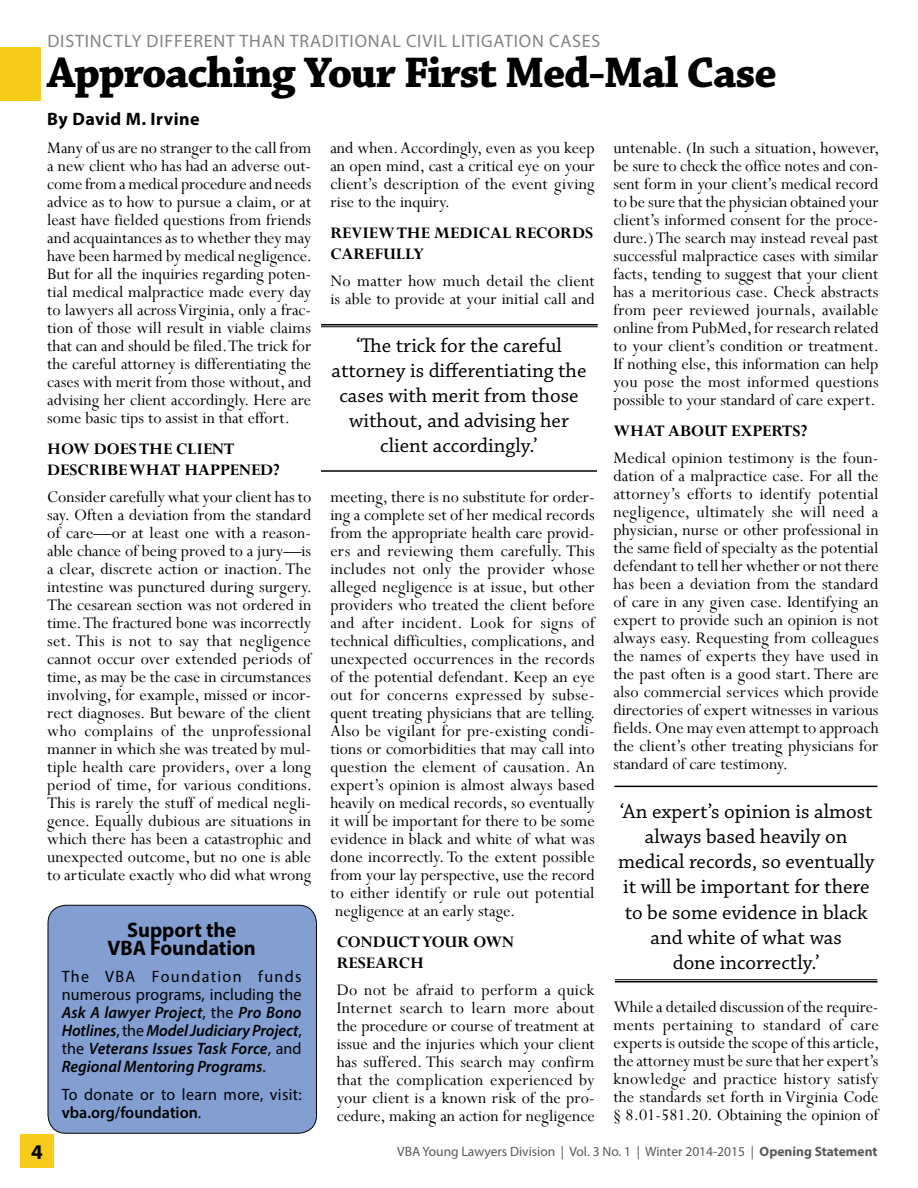
<style>
.page{position:relative;width:918px;height:1188px;background:#fff}
.page>*{position:absolute;margin:0;border:0;box-sizing:border-box;transform-origin:0 0}
.Article_Title{font:700 45px "Chaparral Pro";letter-spacing:-.03em;color:#000}
.Pull_quote{font:21px/25.2px "Chaparral Pro";color:#000;text-align:center}
.PSA_Heading{font:700 21px/18.5px "Myriad Pro";color:#000;text-align:center}
.Article_Body{font:18px/18px "Perpetua";color:#000;text-align:justify}
.Article_Subhead{font:700 18px/21.6px "Perpetua";color:#000}
.Kicker{font:18px "Myriad Pro";letter-spacing:.045em;color:#808285}
.Author_Byline{font:700 18px "Myriad Pro";letter-spacing:.025em;color:#000}
.PSA_Body_No_Hyphenat{font:italic 600 16.5px/18px "Myriad Pro";color:#000;text-align:justify}
.PSA_Body_No_Hyphenat-2{font:16.5px/18px "Myriad Pro";letter-spacing:.02em;color:#000}
.t1{font:13.5px "Myriad Pro";color:#58595b}
.s1{font-weight:400;font-style:normal}
.s2{font-weight:600}
.s3{font-weight:700}
</style>
<div class="page">
<div style="left:48px;top:905px;width:268px;height:228px;background:#839fd2;border-radius:18px"></div>
<div style="left:48px;top:905px;width:269px;height:228px;border:1px solid #000;border-radius:18px"></div>
<hr style="left:321px;top:324px;width:277px;height:2px;background:#000">
<hr style="left:321px;top:326px;width:277px;height:1px;background:#000">
<hr style="left:321px;top:470px;width:276px;height:2px;background:#000">
<hr style="left:614px;top:786px;width:264px;height:1px;background:#000">
<hr style="left:615px;top:979px;width:262px;height:1px;background:#000">
<hr style="left:615px;top:981px;width:262px;height:1px;background:#000">
<div style="left:0;top:47px;width:40px;height:54px;background:#f7cc1a"></div>
<div style="left:20px;top:1134px;width:34px;height:34px;background:#f7cc1a"></div>
<p class="Kicker" style="left:47px;top:30px;width:555px">DISTINCTLY DIFFERENT THAN TRADITIONAL CIVIL LITIGATION CASES</p>
<p class="Article_Title" style="left:47px;top:47px;width:731px">Approaching Your First Med-Mal Case</p>
<p class="Author_Byline" style="left:47px;top:107px;width:154px">By David M. Irvine</p>
<p class="Article_Body" style="left:47px;top:139px;width:266px">Many of us are no stranger to the call from a new client who has had an adverse out&shy;come from a medical procedure and needs advice as to how to pursue a claim, or at least have fielded questions from friends and acquaintances as to whether they may have been harmed by medical negligence.<br>But for all the inquiries regarding poten&shy;tial medical malpractice made every day to lawyers all across Virginia, only a frac&shy;tion of those will result in viable claims that can and should be filed. The trick for the careful attorney is differentiating the cases with merit from those without, and advising her client accordingly. Here are some basic tips to assist in that effort.</p>
<p class="Article_Subhead" style="left:47px;top:437px;width:234px">HOW DOES THE CLIENT<br>DESCRIBE WHAT HAPPENED?</p>
<p class="Article_Body" style="left:47px;top:488px;width:266px">Consider carefully what your client has to say. Often a deviation from the standard of care—or at least one with a reason&shy;able chance of being proved to a jury—is a clear, discrete action or inaction. The intestine was punctured during surgery.<br>The cesarean section was not ordered in time. The fractured bone was incorrectly set. This is not to say that negligence cannot occur over extended periods of time, as may be the case in circumstances involving, for example, missed or incor&shy;rect diagnoses. But beware of the client who complains of the unprofessional manner in which she was treated by mul&shy;tiple health care providers, over a long period of time, for various conditions.<br>This is rarely the stuff of medical negli&shy;gence. Equally dubious are situations in which there has been a catastrophic and unexpected outcome, but no one is able to articulate exactly who did what wrong</p>
<p class="PSA_Heading" style="left:108px;top:920px;width:150px">Support the<br>VBA Foundation</p>
<p class="PSA_Body_No_Hyphenat" style="left:62px;top:967px;width:242px"><span class="s1">The VBA Foundation funds numerous programs, including the </span>Ask A lawyer Project<span class="s1">, the</span> Pro Bono Hotlines<span class="s1">, the</span> Model Judiciary Project<span class="s1">, the</span> Veterans Issues Task Force<span class="s1">, and </span>Regional Mentoring Programs<span class="s1">.</span></p>
<p class="PSA_Body_No_Hyphenat-2" style="left:62px;top:1085px;width:242px">To donate or to learn more, visit: <span class="s2">vba.org/foundation</span>.</p>
<p class="Article_Body" style="left:330px;top:139px;width:266px">and when. Accordingly, even as you keep an open mind, cast a critical eye on your client’s description of the event giving rise to the inquiry.</p>
<p class="Article_Subhead" style="left:330px;top:221px;width:264px">REVIEW THE MEDICAL RECORDS<br>CAREFULLY</p>
<p class="Article_Body" style="left:330px;top:272px;width:266px">No matter how much detail the client is able to provide at your initial call and</p>
<p class="Pull_quote" style="left:332px;top:333px;width:256px">‘The trick for the careful attorney is differentiating the cases with merit from those without, and advising her client accordingly.’</p>
<p class="Article_Body" style="left:330px;top:488px;width:267px">meeting, there is no substitute for order&shy;ing a complete set of her medical records from the appropriate health care provid&shy;ers and reviewing them carefully. This includes not only the provider whose alleged negligence is at issue, but other providers who treated the client before and after incident. Look for signs of technical difficulties, complications, and unexpected occurrences in the records of the potential defendant. Keep an eye out for concerns expressed by subse&shy;quent treating physicians that are telling.<br>Also be vigilant for pre-existing condi&shy;tions or comorbidities that may call into question the element of causation. An expert’s opinion is almost always based heavily on medical records, so eventually it will be important for there to be some evidence in black and white of what was done incorrectly. To the extent possible from your lay perspective, use the record to either identify or rule out potential negligence at an early stage.</p>
<p class="Article_Subhead" style="left:337px;top:931px;width:179px">CONDUCT YOUR OWN<br>RESEARCH</p>
<p class="Article_Body" style="left:337px;top:981px;width:260px">Do not be afraid to perform a quick Internet search to learn more about the procedure or course of treatment at issue and the injuries which your client has suffered. This search may confirm that the complication experienced by your client is a known risk of the pro&shy;cedure, making an action for negligence</p>
<p class="Article_Body" style="left:613px;top:139px;width:267px">untenable. (In such a situation, however, be sure to check the office notes and con&shy;sent form in your client’s medical record to be sure that the physician obtained your client’s informed consent for the proce&shy;dure.) The search may instead reveal past successful malpractice cases with similar facts, tending to suggest that your client has a meritorious case. Check abstracts from peer reviewed journals, available online from PubMed, for research related to your client’s condition or treatment.<br>If nothing else, this information can help you pose the most informed questions possible to your standard of care expert.</p>
<p class="Article_Subhead" style="left:613px;top:419px;width:195px">WHAT ABOUT EXPERTS?</p>
<p class="Article_Body" style="left:613px;top:448px;width:267px">Medical opinion testimony is the foun&shy;dation of a malpractice case. For all the attorney’s efforts to identify potential negligence, ultimately she will need a physician, nurse or other professional in the same field of specialty as the potential defendant to tell her whether or not there has been a deviation from the standard of care in any given case. Identifying an expert to provide such an opinion is not always easy. Requesting from colleagues the names of experts they have used in the past often is a good start. There are also commercial services which provide directories of expert witnesses in various fields. One may even attempt to approach the client’s other treating physicians for standard of care testimony.</p>
<p class="Pull_quote" style="left:618px;top:799px;width:258px">‘An expert’s opinion is almost always based heavily on medical records, so eventually it will be important for there to be some evidence in black and white of what was<br>done incorrectly.’</p>
<p class="Article_Body" style="left:613px;top:997px;width:267px">While a detailed discussion of the require&shy;ments pertaining to standard of care experts is outside the scope of this article, the attorney must be sure that her expert’s knowledge and practice history satisfy the standards set forth in Virginia Code § 8.01-581.20. Obtaining the opinion of</p>
<p class="PSA_Heading" style="left:31px;top:1142px;width:13px">4</p>
<p class="t1" style="left:397px;top:1143px;width:482px">VBA Young Lawyers Division | Vol. 3 No. 1 | Winter 2014-2015 | <span class="s3">Opening Statement</span></p>
</div>
